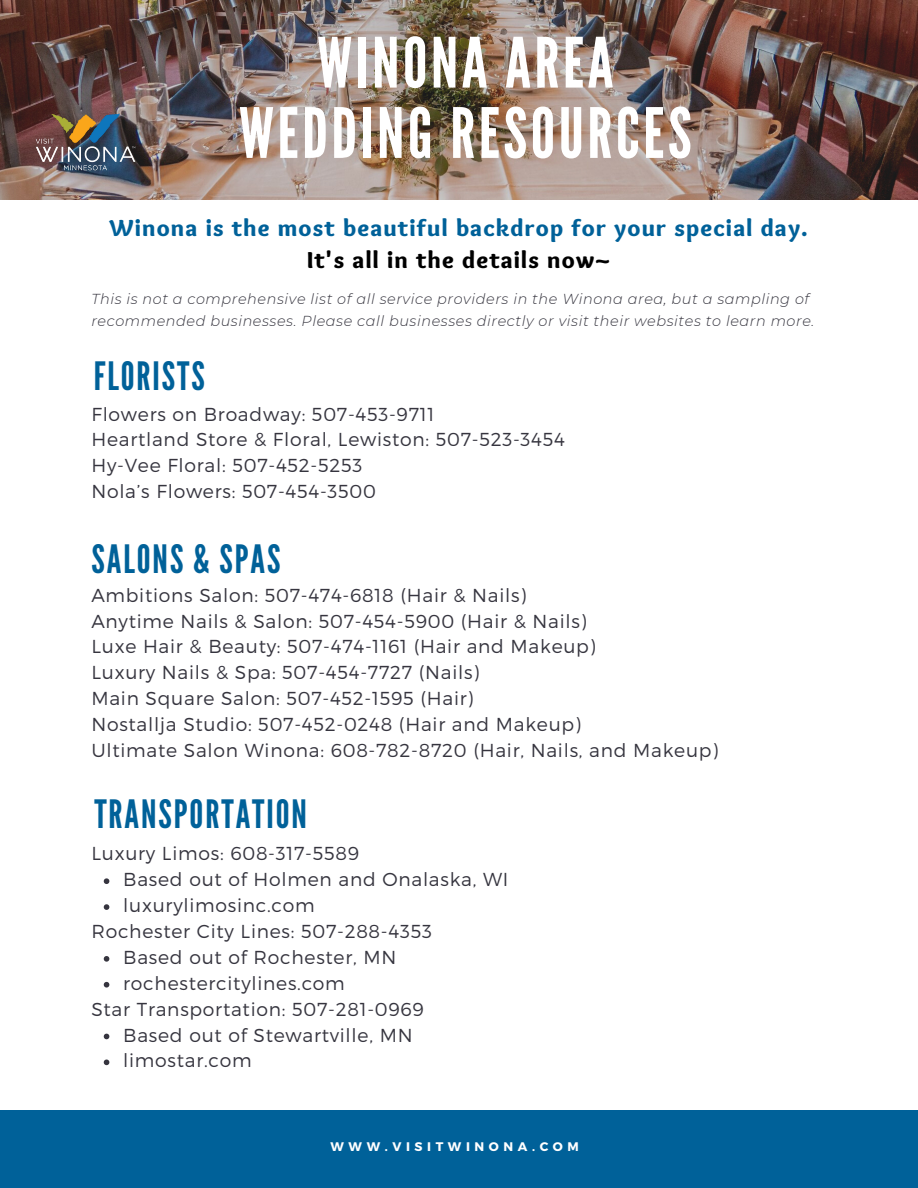
<style>
.page{position:relative;width:918px;height:1188px;background:#fff}
.page>*{position:absolute;margin:0;border:0;box-sizing:border-box;transform-origin:0 0}
.t1{font:69.15px/70.3px "League Gothic";letter-spacing:.05em;color:#fff;text-align:center}
.t2{font:39px "League Gothic";letter-spacing:.05em;color:#006199}
.t3{font:900 24px "Sukar";letter-spacing:.05em;color:#006199}
.t4{font:900 24px "Sukar";letter-spacing:.05em;color:#000}
.t5{font:300 18.75px/25.8px "Montserrat";letter-spacing:.04em;color:#36353f}
.t6{font:italic 300 14.4px/22.2px "Montserrat";letter-spacing:.04em;color:#36353f}
.t7{font:700 12.45px "Montserrat";letter-spacing:.37em;color:#fff}
</style>
<div class="page">
<img style="left:0;top:0;width:918px;height:200px">
<div style="left:0;top:1110px;width:918px;height:78px;background:#006199"></div>
<img style="left:35px;top:114px;width:100px;height:56px">
<svg style="left:104px;top:878px;width:5px;height:6px"></svg>
<svg style="left:104px;top:904px;width:5px;height:6px"></svg>
<svg style="left:104px;top:956px;width:5px;height:6px"></svg>
<svg style="left:104px;top:982px;width:5px;height:6px"></svg>
<svg style="left:104px;top:1034px;width:5px;height:5px"></svg>
<svg style="left:104px;top:1060px;width:5px;height:5px"></svg>
<h1 class="t1" style="left:239px;top:29px;width:454px">WINONA AREA<br>WEDDING RESOURCES</h1>
<p class="t3" style="left:110px;top:214px;width:699px">Winona is the most beautiful backdrop for your special day.</p>
<p class="t4" style="left:307px;top:246px;width:304px">It's all in the details now~</p>
<p class="t6" style="left:91px;top:288px;width:725px">This is not a comprehensive list of all service providers in the Winona area, but a sampling of recommended businesses. Please call businesses directly or visit their websites to learn more.</p>
<h2 class="t2" style="left:94px;top:353px;width:113px">FLORISTS</h2>
<p class="t5" style="left:91px;top:400px;width:475px">Flowers on Broadway: 507-453-9711<br>Heartland Store &amp; Floral, Lewiston: 507-523-3454<br>Hy-Vee Floral: 507-452-5253<br>Nola’s Flowers: 507-454-3500</p>
<h2 class="t2" style="left:92px;top:537px;width:190px">SALONS &amp; SPAS</h2>
<p class="t5" style="left:91px;top:581px;width:628px">Ambitions Salon: 507-474-6818 (Hair &amp; Nails)<br>Anytime Nails &amp; Salon: 507-454-5900 (Hair &amp; Nails)<br>Luxe Hair &amp; Beauty: 507-474-1161 (Hair and Makeup)<br>Luxury Nails &amp; Spa: 507-454-7727 (Nails)<br>Main Square Salon: 507-452-1595 (Hair)<br>Nostallja Studio: 507-452-0248 (Hair and Makeup)<br>Ultimate Salon Winona: 608-782-8720 (Hair, Nails, and Makeup)</p>
<h2 class="t2" style="left:94px;top:791px;width:214px">TRANSPORTATION</h2>
<p class="t5" style="left:91px;top:840px;width:269px">Luxury Limos: 608-317-5589</p>
<p class="t5" style="left:123px;top:866px;width:387px">Based out of Holmen and Onalaska, WI luxurylimosinc.com</p>
<p class="t5" style="left:123px;top:943px;width:275px">Based out of Rochester, MN rochestercitylines.com</p>
<p class="t5" style="left:123px;top:1021px;width:291px">Based out of Stewartville, MN limostar.com</p>
<p class="t5" style="left:91px;top:918px;width:342px">Rochester City Lines: 507-288-4353</p>
<p class="t5" style="left:91px;top:995px;width:334px">Star Transportation: 507-281-0969</p>
<p class="t7" style="left:331px;top:1138px;width:250px">WWW.VISITWINONA.COM</p>
</div>
